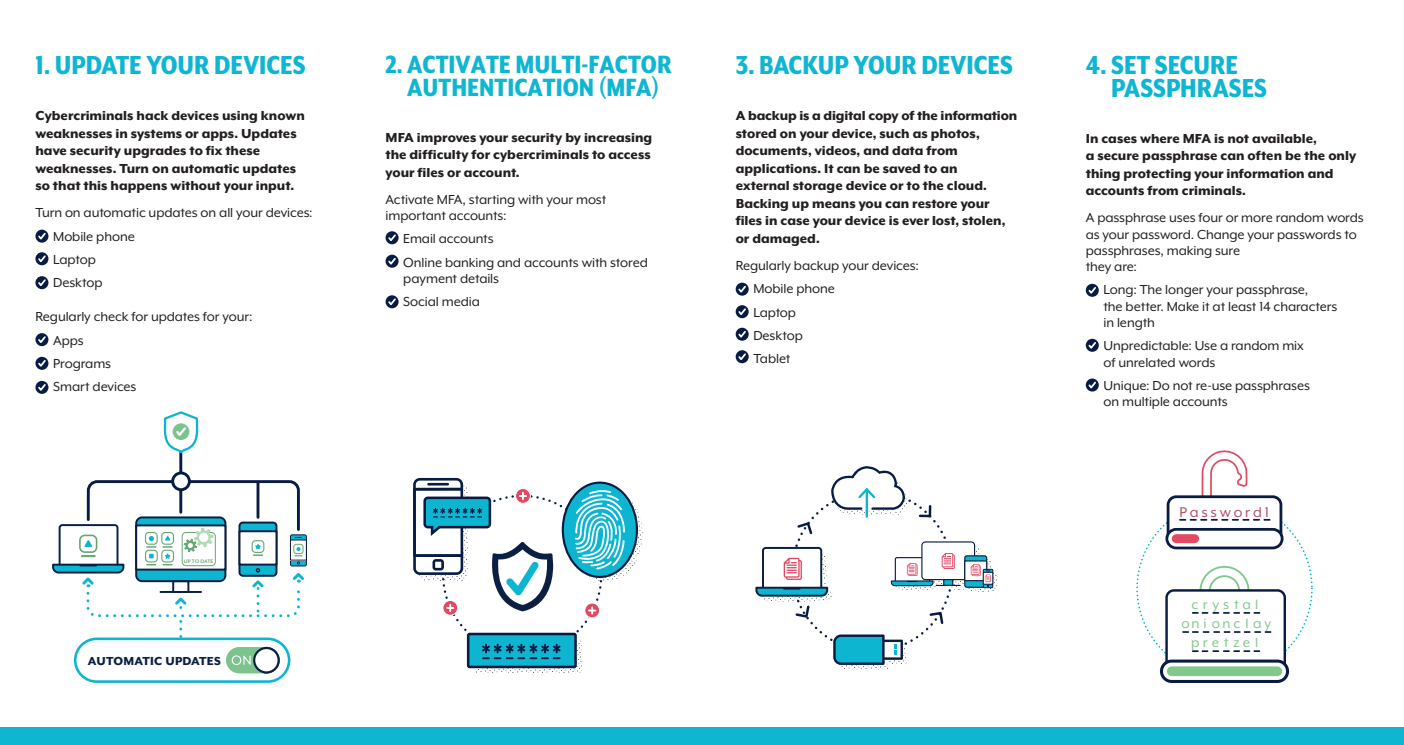
<style>
.page{position:relative;width:1404px;height:745px;background:#fff}
.page>*{position:absolute;margin:0;border:0;box-sizing:border-box;transform-origin:0 0}
.t1{font:800 30px/22.5px "Mr Eaves XL Mod Nar OT";color:#0fb6d1}
.t2{font:800 28.75px/22.5px "Mr Eaves XL Mod Nar OT";color:#0fb6d1;text-align:center}
.t3{font:16.25px "Mr Eaves XL Mod OT";letter-spacing:.175em;color:#ad5271}
.t4{font:15.5px/19.1px "Mr Eaves XL Mod OT";letter-spacing:.265em;color:#83c88b;text-align:center}
.t5{font:800 15px/17.5px "Mr Eaves XL Mod OT";color:#231f20}
.t6{font:15px/16.2px "Mr Eaves XL Mod OT";letter-spacing:-.005em;color:#231f20}
.t7{font:800 13.38px "Mr Eaves XL Mod OT";letter-spacing:.02em;color:#0a1f42}
.t8{font:700 5.75px "Mr Eaves XL Mod OT";letter-spacing:-.015em;color:#69a575}
</style>
<div class="page">
<div style="left:0;top:726px;width:1403px;height:18px;background:#0fb6d1"></div>
<svg style="left:385px;top:254px;width:13px;height:13px"></svg>
<svg style="left:386px;top:256px;width:11px;height:10px"></svg>
<svg style="left:735px;top:305px;width:13px;height:13px"></svg>
<svg style="left:736px;top:306px;width:11px;height:11px"></svg>
<svg style="left:385px;top:295px;width:13px;height:13px"></svg>
<svg style="left:386px;top:296px;width:11px;height:11px"></svg>
<svg style="left:735px;top:327px;width:13px;height:13px"></svg>
<svg style="left:736px;top:329px;width:11px;height:10px"></svg>
<svg style="left:735px;top:350px;width:13px;height:13px"></svg>
<svg style="left:736px;top:351px;width:11px;height:11px"></svg>
<svg style="left:1085px;top:283px;width:13px;height:13px"></svg>
<svg style="left:1086px;top:285px;width:11px;height:10px"></svg>
<svg style="left:1085px;top:338px;width:13px;height:13px"></svg>
<svg style="left:1086px;top:340px;width:11px;height:10px"></svg>
<svg style="left:1085px;top:378px;width:13px;height:13px"></svg>
<svg style="left:1086px;top:380px;width:11px;height:10px"></svg>
<svg style="left:35px;top:252px;width:13px;height:13px"></svg>
<svg style="left:37px;top:253px;width:10px;height:11px"></svg>
<svg style="left:35px;top:276px;width:13px;height:13px"></svg>
<svg style="left:37px;top:277px;width:10px;height:11px"></svg>
<svg style="left:35px;top:229px;width:13px;height:13px"></svg>
<svg style="left:37px;top:231px;width:10px;height:10px"></svg>
<svg style="left:35px;top:356px;width:13px;height:13px"></svg>
<svg style="left:37px;top:358px;width:10px;height:10px"></svg>
<svg style="left:35px;top:380px;width:13px;height:13px"></svg>
<svg style="left:37px;top:382px;width:10px;height:10px"></svg>
<svg style="left:35px;top:333px;width:13px;height:13px"></svg>
<svg style="left:37px;top:334px;width:10px;height:11px"></svg>
<svg style="left:385px;top:231px;width:13px;height:13px"></svg>
<svg style="left:386px;top:232px;width:11px;height:11px"></svg>
<svg style="left:735px;top:282px;width:13px;height:13px"></svg>
<svg style="left:736px;top:284px;width:11px;height:10px"></svg>
<hr style="left:179px;top:452px;width:3px;height:23px;background:#071b43">
<svg style="left:163px;top:411px;width:36px;height:44px"></svg>
<div style="left:74px;top:637px;width:216px;height:45px;border:3px solid #0fb4d0;border-radius:21px"></div>
<div style="left:228px;top:648px;width:49px;height:23px;background:#7dc48c;border-radius:11px"></div>
<div style="left:226px;top:646px;width:53px;height:26px;border:4px solid #7dc48c;border-radius:11px"></div>
<div style="left:254px;top:647px;width:24px;height:25px;background:#fff;border-radius:50%"></div>
<div style="left:253px;top:646px;width:27px;height:27px;border:2px solid #0c2042;border-radius:50%"></div>
<svg style="left:232px;top:655px;width:19px;height:9px"></svg>
<svg style="left:173px;top:472px;width:16px;height:17px"></svg>
<div style="left:171px;top:471px;width:20px;height:20px;border:3px solid #071b43;border-radius:50%"></div>
<svg style="left:52px;top:478px;width:255px;height:160px"></svg>
<svg style="left:568px;top:487px;width:74px;height:94px"></svg>
<svg style="left:562px;top:482px;width:75px;height:94px"></svg>
<div style="left:561px;top:481px;width:77px;height:96px;border:2px solid #071b43;border-radius:50%"></div>
<svg style="left:574px;top:488px;width:51px;height:81px"></svg>
<svg style="left:584px;top:603px;width:16px;height:15px"></svg>
<svg style="left:474px;top:639px;width:107px;height:33px"></svg>
<div style="left:468px;top:633px;width:107px;height:33px;background:#0db5d1"></div>
<div style="left:467px;top:632px;width:109px;height:35px;border:3px solid #071b43"></div>
<svg style="left:482px;top:643px;width:78px;height:15px"></svg>
<svg style="left:413px;top:477px;width:144px;height:139px"></svg>
<svg style="left:755px;top:466px;width:242px;height:203px"></svg>
<svg style="left:1201px;top:450px;width:47px;height:45px"></svg>
<div style="left:1166px;top:495px;width:116px;height:49px;border:3px solid #071b43;border-radius:8px"></div>
<svg style="left:1179px;top:518px;width:91px;height:2px"></svg>
<div style="left:1166px;top:529px;width:115px;height:18px;background:#fff;border-radius:9px"></div>
<div style="left:1165px;top:527px;width:118px;height:22px;border:3px solid #071b43;border-radius:9px"></div>
<div style="left:1175px;top:534px;width:19px;height:8px;background:#e44964"></div>
<div style="left:1165px;top:589px;width:120px;height:81px;border:2px solid #071b43;border-radius:7px"></div>
<svg style="left:1161px;top:660px;width:126px;height:21px"></svg>
<div style="left:1159px;top:659px;width:129px;height:23px;border:3px solid #071b43;border-radius:10px"></div>
<div style="left:1171px;top:666px;width:106px;height:9px;background:#83c88b"></div>
<svg style="left:1191px;top:565px;width:68px;height:49px"></svg>
<svg style="left:1182px;top:631px;width:89px;height:1px"></svg>
<svg style="left:1192px;top:650px;width:67px;height:1px"></svg>
<p class="t1" style="left:35px;top:54px;width:272px">1. UPDATE YOUR DEVICES</p>
<p class="t5" style="left:35px;top:107px;width:271px">Cybercriminals hack devices using known weaknesses in systems or apps. Updates have security upgrades to fix these weaknesses. Turn on automatic updates so that this happens without your input.</p>
<p class="t6" style="left:35px;top:204px;width:279px">Turn on automatic updates on all your devices:</p>
<p class="t6" style="left:53px;top:228px;width:83px">Mobile phone</p>
<p class="t6" style="left:53px;top:251px;width:44px">Laptop</p>
<p class="t6" style="left:53px;top:274px;width:51px">Desktop</p>
<p class="t6" style="left:35px;top:308px;width:218px">Regularly check for updates for your:</p>
<p class="t6" style="left:53px;top:332px;width:32px">Apps</p>
<p class="t6" style="left:53px;top:355px;width:59px">Programs</p>
<p class="t6" style="left:53px;top:378px;width:85px">Smart devices</p>
<p class="t8" style="left:184px;top:558px;width:31px">UP TO DATE</p>
<p class="t7" style="left:88px;top:653px;width:134px">AUTOMATIC UPDATES</p>
<p class="t2" style="left:385px;top:53px;width:287px">2. ACTIVATE MULTI-FACTOR<br>AUTHENTICATION (MFA)</p>
<p class="t5" style="left:385px;top:128px;width:268px;text-align:justify">MFA improves your security by increasing the difficulty for cybercriminals to access your files or account.</p>
<p class="t6" style="left:385px;top:191px;width:222px">Activate MFA, starting with your most important accounts:</p>
<p class="t6" style="left:403px;top:230px;width:92px">Email accounts</p>
<p class="t6" style="left:403px;top:254px;width:246px">Online banking and accounts with stored payment details</p>
<p class="t6" style="left:403px;top:293px;width:78px">Social media</p>
<p class="t1" style="left:735px;top:54px;width:279px">3. BACKUP YOUR DEVICES</p>
<p class="t5" style="left:735px;top:107px;width:283px">A backup is a digital copy of the information stored on your device, such as photos, documents, videos, and data from applications. It can be saved to an<br>external storage device or to the cloud.<br>Backing up means you can restore your files in case your device is ever lost, stolen, or damaged.</p>
<p class="t6" style="left:735px;top:257px;width:185px">Regularly backup your devices:</p>
<p class="t6" style="left:753px;top:280px;width:83px">Mobile phone</p>
<p class="t6" style="left:753px;top:304px;width:44px">Laptop</p>
<p class="t6" style="left:753px;top:327px;width:51px">Desktop</p>
<p class="t6" style="left:753px;top:350px;width:39px">Tablet</p>
<p class="t1" style="left:1111px;top:54px;width:157px;text-indent:-25px">4. SET SECURE<br>PASSPHRASES</p>
<p class="t5" style="left:1085px;top:129px;width:272px">In cases where MFA is not available,<br>a secure passphrase can often be the only thing protecting your information and accounts from criminals.</p>
<p class="t6" style="left:1085px;top:209px;width:279px">A passphrase uses four or more random words as your password. Change your passwords to passphrases, making sure<br>they are:</p>
<p class="t6" style="left:1103px;top:281px;width:235px">Long: The longer your passphrase,<br>the better. Make it at least 14 characters in length</p>
<p class="t6" style="left:1103px;top:337px;width:202px">Unpredictable: Use a random mix of unrelated words</p>
<p class="t6" style="left:1103px;top:377px;width:208px">Unique: Do not re-use passphrases on multiple accounts</p>
<p class="t3" style="left:1179px;top:503px;width:91px">Password1</p>
<p class="t4" style="left:1181px;top:594px;width:91px">crystal oni onclay pretzel</p>
</div>
